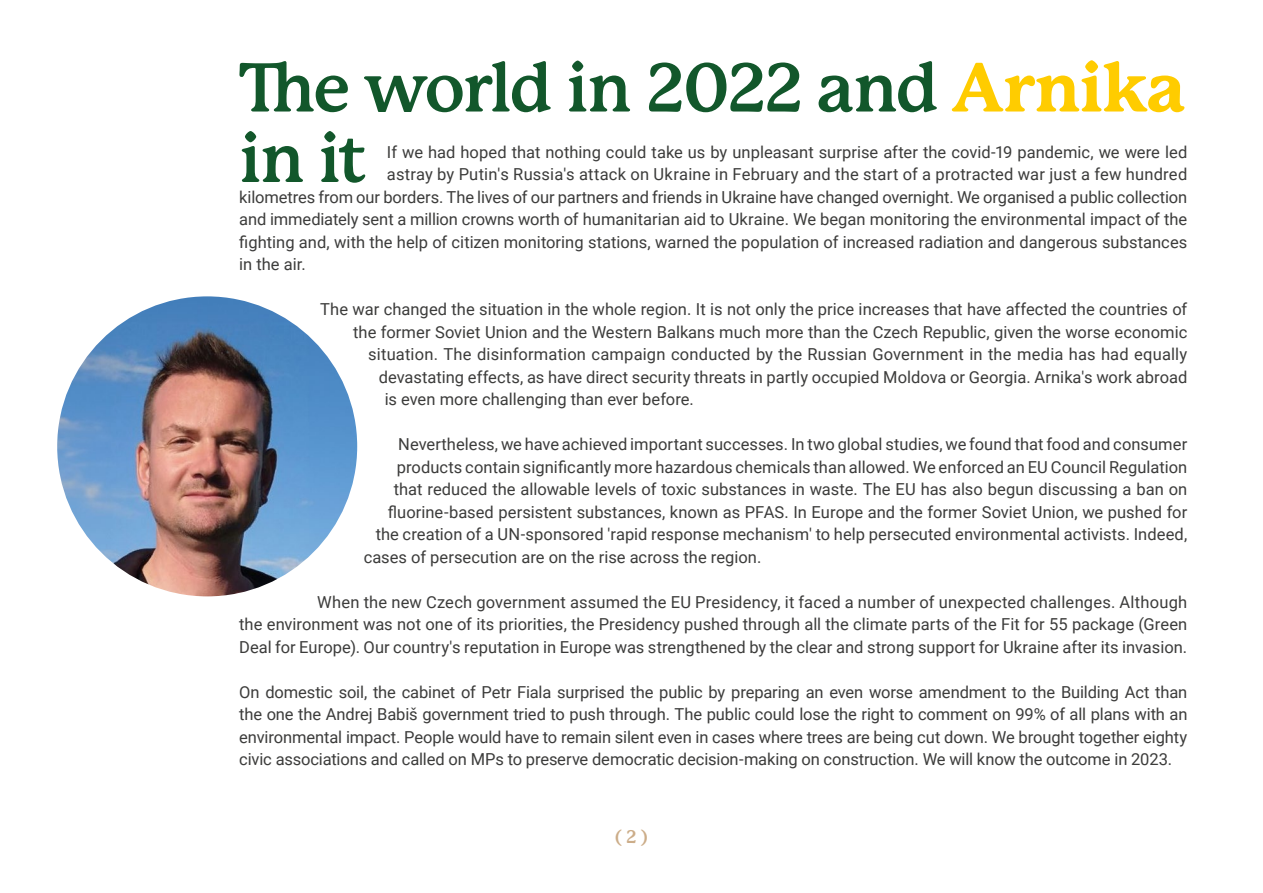
<style>
.page{position:relative;width:1263px;height:893px;background:#fff}
.page>*{position:absolute;margin:0;border:0;box-sizing:border-box;transform-origin:0 0}
.t1{font:700 67.5px/70.5px "P22 Mackinac Pro";letter-spacing:-.035em;color:#12572b}
.t2{font:700 18px "P22 Mackinac Pro";color:#ccad89}
.t3{font:16.5px/22.5px "Roboto";color:#3c3c3b;text-align:justify}
.s1{font-weight:800;color:#fc0}
</style>
<div class="page">
<img style="left:57px;top:296px;width:300px;height:300px;border-radius:150px">
<h1 class="t1" style="left:239px;top:53px;width:948px">The world in 2022 and <span class="s1">Arnika </span>in it</h1>
<p class="t3" style="left:387px;top:140px;width:802px">If we had hoped that nothing could take us by unpleasant surprise after the covid-19 pandemic, we were led</p>
<p class="t3" style="left:387px;top:162px;width:802px">astray by Putin's Russia's attack on Ukraine in February and the start of a protracted war just a few hundred</p>
<p class="t3" style="left:239px;top:185px;width:949px">kilometres from our borders. The lives of our partners and friends in Ukraine have changed overnight. We organised a public collection</p>
<p class="t3" style="left:239px;top:207px;width:950px">and immediately sent a million crowns worth of humanitarian aid to Ukraine. We began monitoring the environmental impact of the</p>
<p class="t3" style="left:239px;top:230px;width:949px">fighting and, with the help of citizen monitoring stations, warned the population of increased radiation and dangerous substances</p>
<p class="t3" style="left:239px;top:252px;width:68px">in the air.</p>
<p class="t3" style="left:320px;top:297px;width:869px">The war changed the situation in the whole region. It is not only the price increases that have affected the countries of</p>
<p class="t3" style="left:353px;top:320px;width:835px">the former Soviet Union and the Western Balkans much more than the Czech Republic, given the worse economic</p>
<p class="t3" style="left:368px;top:342px;width:821px">situation. The disinformation campaign conducted by the Russian Government in the media has had equally</p>
<p class="t3" style="left:379px;top:365px;width:810px">devastating effects, as have direct security threats in partly occupied Moldova or Georgia. Arnika's work abroad</p>
<p class="t3" style="left:385px;top:387px;width:311px">is even more challenging than ever before.</p>
<p class="t3" style="left:398px;top:432px;width:790px">Nevertheless, we have achieved important successes. In two global studies, we found that food and consumer</p>
<p class="t3" style="left:397px;top:455px;width:792px">products contain significantly more hazardous chemicals than allowed. We enforced an EU Council Regulation</p>
<p class="t3" style="left:394px;top:477px;width:795px">that reduced the allowable levels of toxic substances in waste. The EU has also begun discussing a ban on</p>
<p class="t3" style="left:388px;top:500px;width:801px">fluorine-based persistent substances, known as PFAS. In Europe and the former Soviet Union, we pushed for</p>
<p class="t3" style="left:376px;top:522px;width:813px">the creation of a UN-sponsored 'rapid response mechanism' to help persecuted environmental activists. Indeed,</p>
<p class="t3" style="left:364px;top:545px;width:399px">cases of persecution are on the rise across the region.</p>
<p class="t3" style="left:239px;top:590px;width:950px;text-indent:78px">When the new Czech government assumed the EU Presidency, it faced a number of unexpected challenges. Although the environment was not one of its priorities, the Presidency pushed through all the climate parts of the Fit for 55 package (Green Deal for Europe). Our country's reputation in Europe was strengthened by the clear and strong support for Ukraine after its invasion.</p>
<p class="t3" style="left:239px;top:680px;width:950px">On domestic soil, the cabinet of Petr Fiala surprised the public by preparing an even worse amendment to the Building Act than the one the Andrej Babiš government tried to push through. The public could lose the right to comment on 99% of all plans with an environmental impact. People would have to remain silent even in cases where trees are being cut down. We brought together eighty civic associations and called on MPs to preserve democratic decision-making on construction. We will know the outcome in 2023.</p>
<p class="t2" style="left:615px;top:826px;width:34px">( 2 )</p>
</div>
